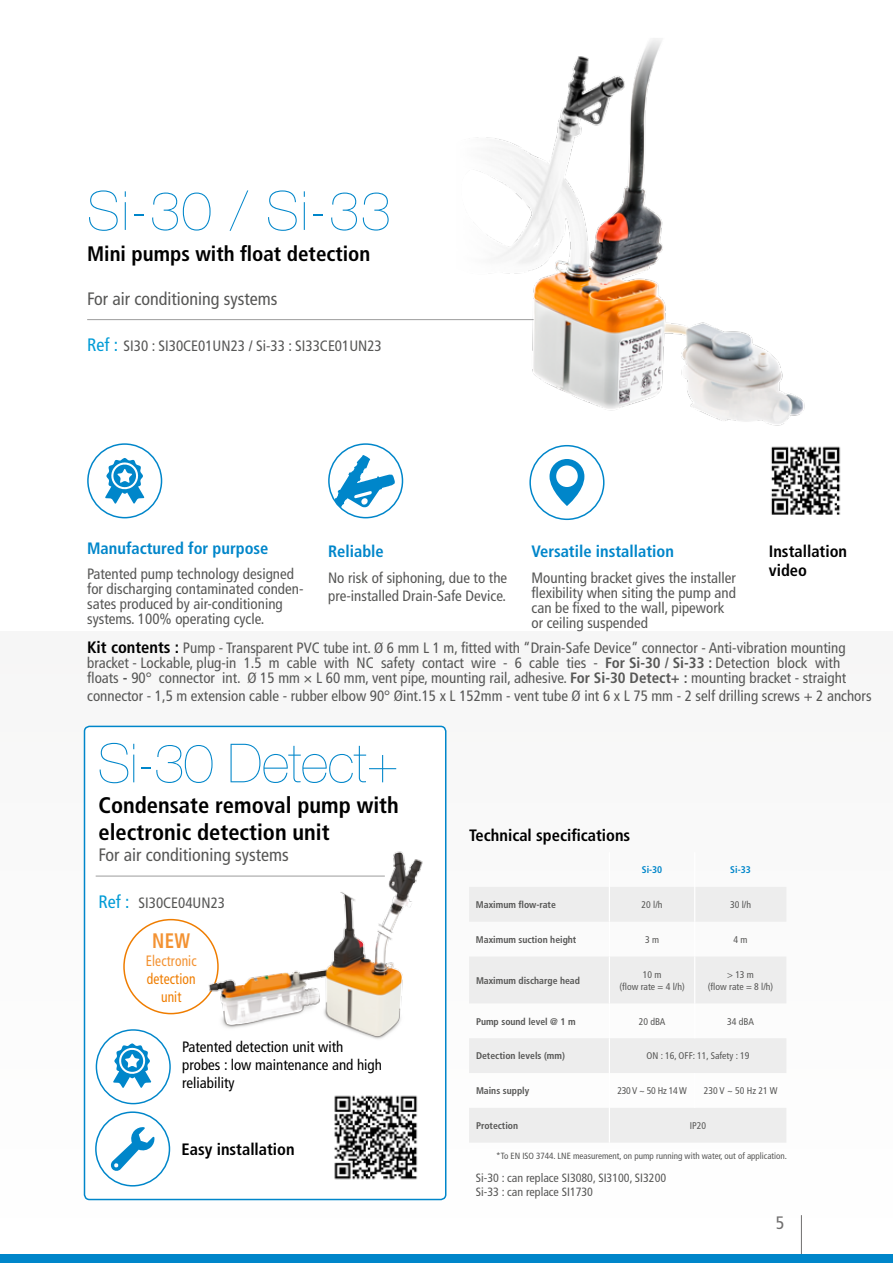
<style>
.page{position:relative;width:893px;height:1263px;background:#fff}
.page>*{position:absolute;margin:0;border:0;box-sizing:border-box;transform-origin:0 0}
.t1{font:200 54px "Helvetica Neue LT Std";letter-spacing:-.01em;color:#0086ca}
.t2{font:700 condensed 22.5px/27px "Frutiger LT Std";color:#000}
.t3{font:700 condensed 21px "Frutiger LT Std";color:#000}
.t4{font:700 condensed 21px "Frutiger LT Std";color:#f39232;scale:.9 1}
.t5{font:condensed 18px "Frutiger LT Std";color:#575756}
.t6{font:condensed 18px "Frutiger LT Std";color:#706f6f}
.t7{font:700 condensed 16.5px/19.8px "Frutiger LT Std";color:#000}
.t8{font:700 condensed 16.5px "Frutiger LT Std";color:#0086ca}
.t9{font:condensed 15px/15px "Frutiger LT Std";color:#575756}
.t10{font:condensed 15px/18px "Frutiger LT Std";color:#000}
.t11{font:condensed 15px/18px "Frutiger LT Std";letter-spacing:.01em;color:#ef7d00;text-align:center;scale:.9 1}
.t12{font:condensed 15px "Frutiger LT Std";letter-spacing:.01em;color:#f39232;scale:.9 1}
.t13{font:condensed 12px/14.4px "Frutiger LT Std";color:#575756}
.t14{font:700 condensed 9.75px "Frutiger LT Std";color:#575756}
.t15{font:condensed 9.75px/12.1px "Frutiger LT Std";color:#575756;text-align:center}
.t16{font:700 condensed 9.75px "Frutiger LT Std";color:#0086ca}
.t17{font:condensed 9px "Frutiger LT Std";color:#575756}
.s1{font-size:18px;color:#009bd6}
.s2{font-weight:700;font-size:16.5px;color:#000}
.s3{font-weight:700}
</style>
<div class="page">
<hr style="left:0;top:630px;width:1px;height:89px;background:#fafafa">
<div style="left:0;top:632px;width:893px;height:622px;background:#f9f9f9"></div>
<hr style="left:801px;top:1215px;width:1px;height:48px;background:#706f6f">
<hr style="left:87px;top:319px;width:509px;height:1px;background:#9d9d9c">
<img style="left:340px;top:38px;width:465px;height:388px">
<svg style="left:329px;top:455px;width:66px;height:61px"></svg>
<div style="left:328px;top:443px;width:75px;height:75px;border:2px solid #0086ca;border-radius:50%"></div>
<div style="left:87px;top:443px;width:75px;height:75px;border:2px solid #0086ca;border-radius:50%"></div>
<svg style="left:105px;top:458px;width:39px;height:46px"></svg>
<div style="left:529px;top:445px;width:75px;height:75px;border:2px solid #0086ca;border-radius:50%"></div>
<svg style="left:549px;top:459px;width:35px;height:47px"></svg>
<div style="left:0;top:1254px;width:893px;height:9px;background:#0086ca"></div>
<div style="left:84px;top:726px;width:362px;height:473px;background:#fff;border-radius:5px"></div>
<div style="left:84px;top:726px;width:362px;height:474px;border:2px solid #0086ca;border-radius:5px"></div>
<div style="left:123px;top:919px;width:96px;height:95px;border:2px solid #ef7d00;border-radius:50%"></div>
<div style="left:96px;top:1029px;width:75px;height:75px;border:1px solid #0086ca;border-radius:50%"></div>
<svg style="left:113px;top:1043px;width:38px;height:45px"></svg>
<img style="left:206px;top:851px;width:217px;height:188px">
<div style="left:95px;top:1111px;width:75px;height:75px;border:2px solid #0086ca;border-radius:50%"></div>
<svg style="left:110px;top:1127px;width:45px;height:44px"></svg>
<img style="left:334px;top:1095px;width:84px;height:85px">
<svg style="left:469px;top:887px;width:317px;height:255px;fill:#ededed"></svg>
<hr style="left:609px;top:852px;width:1px;height:35px;background:#fff">
<hr style="left:694px;top:852px;width:1px;height:35px;background:#fff">
<hr style="left:609px;top:887px;width:1px;height:35px;background:#fff">
<hr style="left:694px;top:887px;width:1px;height:35px;background:#fff">
<hr style="left:609px;top:922px;width:1px;height:34px;background:#fff">
<hr style="left:694px;top:922px;width:1px;height:34px;background:#fff">
<hr style="left:609px;top:956px;width:1px;height:47px;background:#fff">
<hr style="left:694px;top:956px;width:1px;height:47px;background:#fff">
<hr style="left:609px;top:1003px;width:1px;height:35px;background:#fff">
<hr style="left:694px;top:1003px;width:1px;height:35px;background:#fff">
<hr style="left:609px;top:1038px;width:1px;height:35px;background:#fff">
<hr style="left:609px;top:1073px;width:1px;height:35px;background:#fff">
<hr style="left:694px;top:1073px;width:1px;height:35px;background:#fff">
<hr style="left:609px;top:1108px;width:1px;height:35px;background:#fff">
<img style="left:771px;top:446px;width:70px;height:69px">
<hr style="left:96px;top:876px;width:289px;height:1px;background:#9d9d9c">
<h1 class="t1" style="left:87px;top:180px;width:305px">Si-30 / Si-33</h1>
<h3 class="t3" style="left:87px;top:242px;width:285px">Mini pumps with float detection</h3>
<p class="t5" style="left:87px;top:288px;width:192px">For air conditioning systems</p>
<p class="t9" style="left:87px;top:339px;width:296px"><span class="s1">Ref :</span> SI30 : SI30CE01UN23 / Si-33 : SI33CE01UN23</p>
<p class="t8" style="left:87px;top:538px;width:183px">Manufactured for purpose</p>
<p class="t9" style="left:87px;top:567px;width:218px">Patented pump technology designed for discharging contaminated conden&shy;sates produced by air-conditioning systems. 100% operating cycle.</p>
<p class="t8" style="left:328px;top:542px;width:57px">Reliable</p>
<p class="t9" style="left:328px;top:569px;width:181px;line-height:18px">No risk of siphoning, due to the pre-installed Drain-Safe Device.</p>
<p class="t8" style="left:532px;top:542px;width:144px">Versatile installation</p>
<p class="t9" style="left:532px;top:570px;width:206px">Mounting bracket gives the installer flexibility when siting the pump and can be fixed to the wall, pipework or ceiling suspended</p>
<p class="t7" style="left:769px;top:541px;width:80px">Installation video</p>
<p class="t9" style="left:87px;top:640px;width:761px"><span class="s2">Kit contents :</span> Pump - Transparent PVC tube int. Ø 6 mm L 1 m, fitted with “Drain-Safe Device” connector - Anti-vibration mounting bracket - Lockable, plug-in 1.5 m cable with NC safety contact wire - 6 cable ties - <span class="s3">For Si-30 / Si-33 :</span> Detection block with floats <span class="s3">-</span> 90° connector int. Ø 15 mm × L 60 mm, vent pipe, mounting rail, adhesive. <span class="s3">For Si-30 Detect+ :</span> mounting bracket - straight</p>
<p class="t9" style="left:87px;top:688px;width:786px">connector - 1,5 m extension cable - rubber elbow 90° Øint.15 x L 152mm - vent tube Ø int 6 x L 75 mm - 2 self drilling screws + 2 anchors</p>
<h1 class="t1" style="left:98px;top:732px;width:302px">Si-30 Detect+</h1>
<h2 class="t2" style="left:99px;top:791px;width:302px">Condensate removal pump with electronic detection unit</h2>
<p class="t5" style="left:99px;top:844px;width:192px">For air conditioning systems</p>
<p class="t9" style="left:99px;top:895px;width:128px"><span class="s1">Ref :</span> SI30CE04UN23</p>
<h3 class="t4" style="left:152px;top:928px;width:44px">NEW</h3>
<p class="t12" style="left:146px;top:952px;width:58px">Electronic</p>
<p class="t11" style="left:147px;top:970px;width:56px">detection unit</p>
<p class="t10" style="left:182px;top:1037px;width:201px">Patented detection unit with probes : low maintenance and high reliability</p>
<p class="t7" style="left:182px;top:1139px;width:115px">Easy installation</p>
<p class="t7" style="left:469px;top:825px;width:163px">Technical specifications</p>
<p class="t16" style="left:642px;top:864px;width:22px">Si-30</p>
<p class="t16" style="left:730px;top:864px;width:22px">Si-33</p>
<p class="t14" style="left:476px;top:899px;width:81px">Maximum flow-rate</p>
<p class="t15" style="left:642px;top:898px;width:22px">20 l/h</p>
<p class="t15" style="left:730px;top:898px;width:22px">30 l/h</p>
<p class="t14" style="left:476px;top:933px;width:102px">Maximum suction height</p>
<p class="t15" style="left:645px;top:933px;width:15px">3 m</p>
<p class="t15" style="left:734px;top:933px;width:15px">4 m</p>
<p class="t14" style="left:476px;top:974px;width:106px">Maximum discharge head</p>
<p class="t15" style="left:619px;top:968px;width:67px">10 m<br>(flow rate = 4 l/h)</p>
<p class="t15" style="left:708px;top:968px;width:67px">&gt; 13 m<br>(flow rate = 8 l/h)</p>
<p class="t14" style="left:476px;top:1015px;width:101px">Pump sound level @ 1 m</p>
<p class="t15" style="left:639px;top:1015px;width:28px">20 dBA</p>
<p class="t15" style="left:727px;top:1015px;width:28px">34 dBA</p>
<p class="t14" style="left:476px;top:1050px;width:90px">Detection levels (mm)</p>
<p class="t15" style="left:646px;top:1050px;width:104px">ON : 16, OFF: 11, Safety : 19</p>
<p class="t14" style="left:476px;top:1085px;width:55px">Mains supply</p>
<p class="t15" style="left:617px;top:1085px;width:71px">230 V ~ 50 Hz 14 W</p>
<p class="t15" style="left:704px;top:1085px;width:75px">230 V ~ 50 Hz 21 W</p>
<p class="t14" style="left:476px;top:1120px;width:44px">Protection</p>
<p class="t15" style="left:690px;top:1119px;width:18px">IP20</p>
<p class="t17" style="left:496px;top:1150px;width:292px">*To EN ISO 3744. LNE measurement, on pump running with water, out of application.</p>
<p class="t13" style="left:476px;top:1170px;width:192px">Si-30 : can replace SI3080, SI3100, SI3200<br>Si-33 : can replace SI1730</p>
<p class="t6" style="left:765px;top:1214px;width:21px">55</p>
</div>
